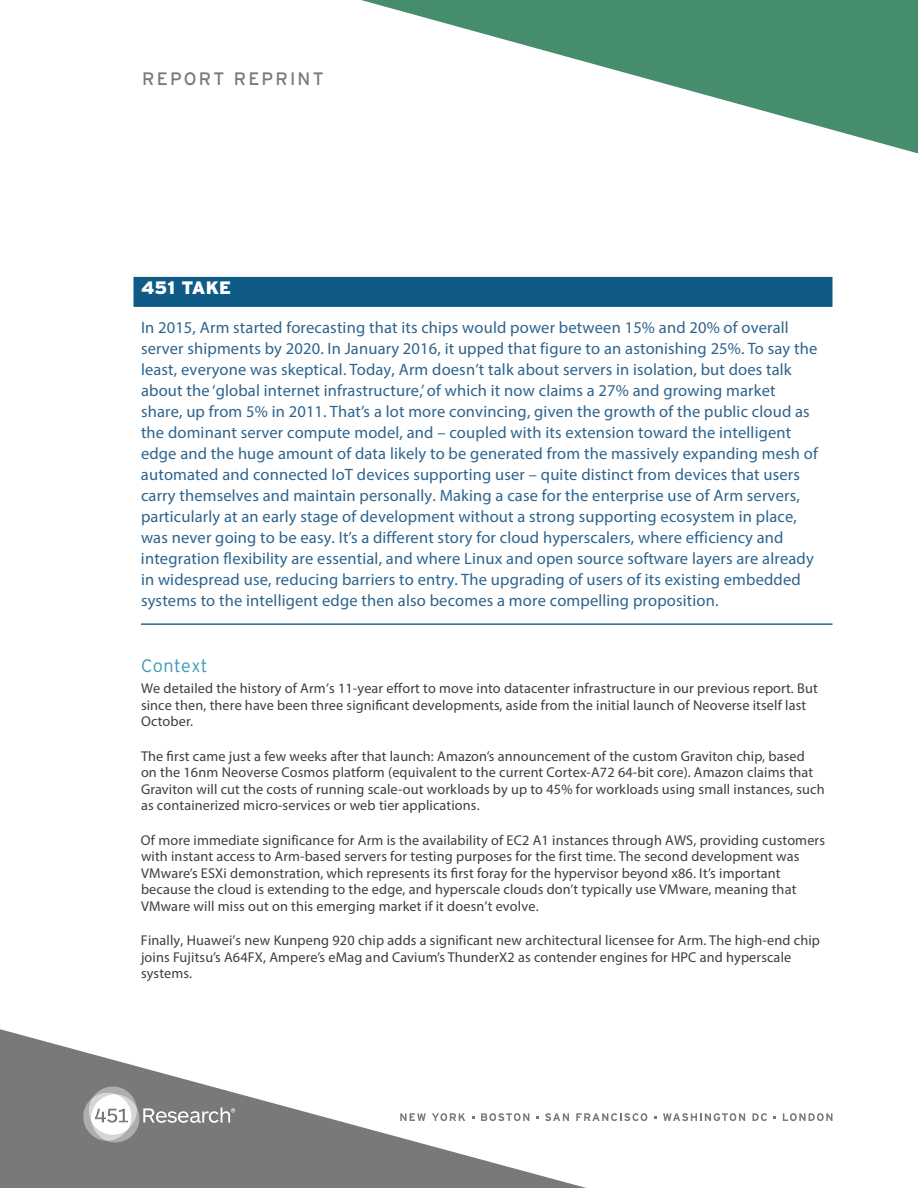
<style>
.page{position:relative;width:918px;height:1188px;background:#fff}
.page>*{position:absolute;margin:0;border:0;box-sizing:border-box;transform-origin:0 0}
._451_Take_Body_new{font:18px "Interstate";letter-spacing:.12em;color:#79797a}
._451_Take_Body_new-2{font:900 18px "Interstate";letter-spacing:.01em;color:#fff}
.Myriad_Body{font:300 18px "Interstate";letter-spacing:.025em;color:#3998b5}
._451_Take_Body_new-3{font:16.5px/21px "Myriad Pro";letter-spacing:.01em;color:#2d648e}
.Myriad_Body-2{font:14.25px/16.5px "Myriad Pro";letter-spacing:.01em;color:#3e3e3f}
</style>
<div class="page">
<svg style="left:0;top:1029px;width:628px;height:159px"></svg>
<svg style="left:361px;top:0;width:557px;height:154px"></svg>
<svg style="left:82px;top:1086px;width:153px;height:56px"></svg>
<svg style="left:400px;top:1113px;width:26px;height:8px"></svg>
<svg style="left:432px;top:1113px;width:33px;height:8px"></svg>
<svg style="left:481px;top:1113px;width:48px;height:8px"></svg>
<svg style="left:545px;top:1113px;width:24px;height:8px"></svg>
<svg style="left:576px;top:1113px;width:71px;height:8px"></svg>
<svg style="left:663px;top:1113px;width:82px;height:8px"></svg>
<svg style="left:752px;top:1113px;width:15px;height:8px"></svg>
<svg style="left:783px;top:1113px;width:50px;height:8px"></svg>
<div style="left:134px;top:277px;width:698px;height:30px;background:#0f5a86"></div>
<hr style="left:141px;top:623px;width:691px;height:2px;background:#2d648e">
<p class="_451_Take_Body_new" style="left:142px;top:68px;width:183px">REPORT REPRINT</p>
<p class="_451_Take_Body_new-2" style="left:141px;top:277px;width:92px">451 TAKE</p>
<p class="_451_Take_Body_new-3" style="left:141px;top:317px;width:678px">In 2015, Arm started forecasting that its chips would power between 15% and 20% of overall server shipments by 2020. In January 2016, it upped that figure to an astonishing 25%. To say the least, everyone was skeptical. Today, Arm doesn’t talk about servers in isolation, but does talk about the ‘global internet infrastructure,’ of which it now claims a 27% and growing market share, up from 5% in 2011. That’s a lot more convincing, given the growth of the public cloud as the dominant server compute model, and – coupled with its extension toward the intelligent edge and the huge amount of data likely to be generated from the massively expanding mesh of automated and connected IoT devices supporting user – quite distinct from devices that users carry themselves and maintain personally. Making a case for the enterprise use of Arm servers, particularly at an early stage of development without a strong supporting ecosystem in place, was never going to be easy. It’s a different story for cloud hyperscalers, where efficiency and integration flexibility are essential, and where Linux and open source software layers are already in widespread use, reducing barriers to entry. The upgrading of users of its existing embedded systems to the intelligent edge then also becomes a more compelling proposition.</p>
<p class="Myriad_Body" style="left:141px;top:655px;width:68px">Context</p>
<p class="Myriad_Body-2" style="left:141px;top:680px;width:678px">We detailed the history of Arm’s 11-year effort to move into datacenter infrastructure in our previous report. But since then, there have been three significant developments, aside from the initial launch of Neoverse itself last<br>October.</p>
<p class="Myriad_Body-2" style="left:141px;top:747px;width:685px">The first came just a few weeks after that launch: Amazon’s announcement of the custom Graviton chip, based<br>on the 16nm Neoverse Cosmos platform (equivalent to the current Cortex-A72 64-bit core). Amazon claims that Graviton will cut the costs of running scale-out workloads by up to 45% for workloads using small instances, such as containerized micro-services or web tier applications.</p>
<p class="Myriad_Body-2" style="left:141px;top:831px;width:686px">Of more immediate significance for Arm is the availability of EC2 A1 instances through AWS, providing customers with instant access to Arm-based servers for testing purposes for the first time. The second development was VMware’s ESXi demonstration, which represents its first foray for the hypervisor beyond x86. It’s important because the cloud is extending to the edge, and hyperscale clouds don’t typically use VMware, meaning that VMware will miss out on this emerging market if it doesn’t evolve.</p>
<p class="Myriad_Body-2" style="left:141px;top:932px;width:680px">Finally, Huawei’s new Kunpeng 920 chip adds a significant new architectural licensee for Arm. The high-end chip joins Fujitsu’s A64FX, Ampere’s eMag and Cavium’s ThunderX2 as contender engines for HPC and hyperscale systems.</p>
</div>
